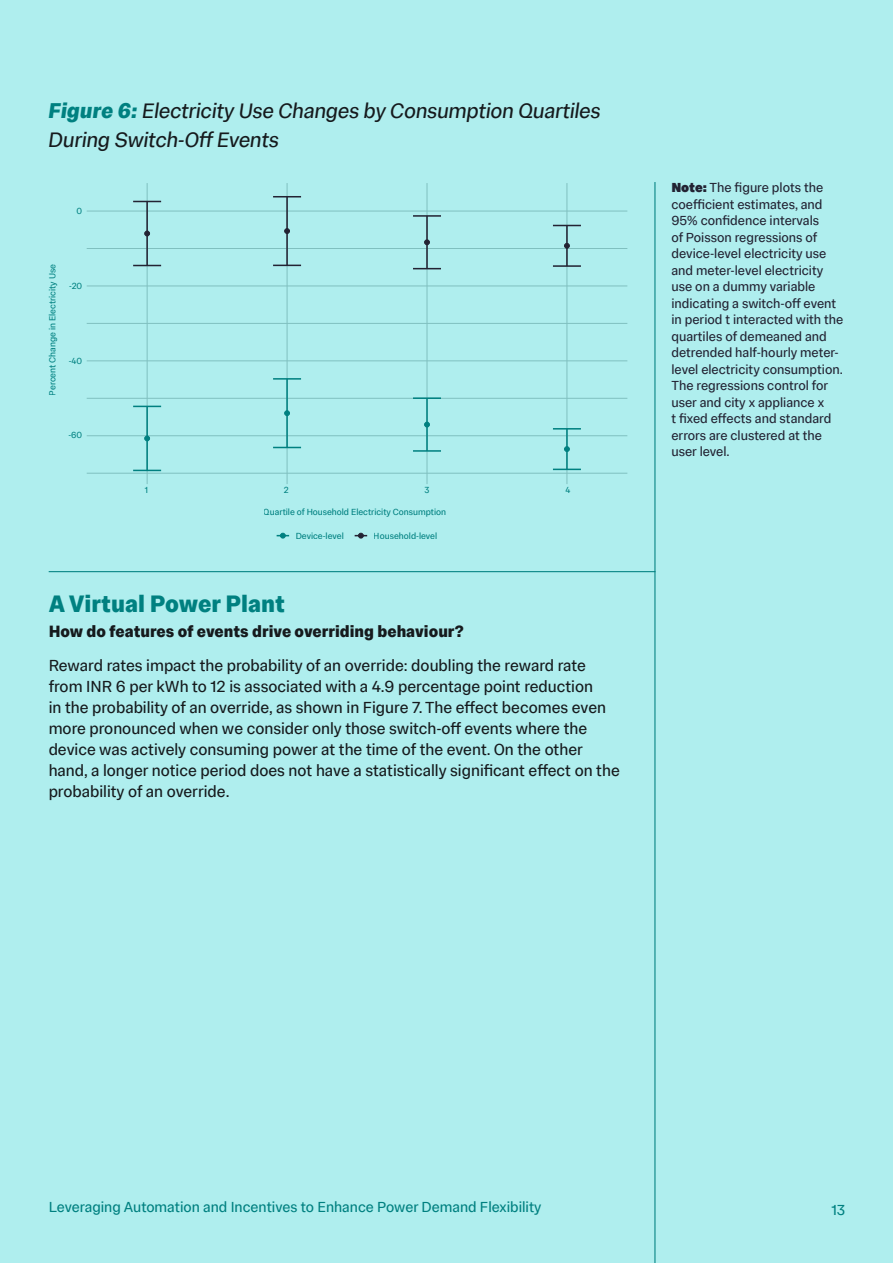
<style>
.page{position:relative;width:893px;height:1263px;background:#afeeee}
.page>*{position:absolute;margin:0;border:0;box-sizing:border-box;transform-origin:0 0}
.t1{font:700 24px "Imperial Sans Text";color:#008080}
.t2{font:21.6px/28.8px "Imperial Sans Text";color:#161a1d}
.t3{font:16.5px/21px "Imperial Sans Text";color:#161a1d}
.t4{font:700 16.5px "Imperial Sans Text";color:#161a1d}
.t5{font:15px "Imperial Sans Text";color:#008080}
.t6{font:13.5px/16.5px "Imperial Sans Text";color:#232333}
.t7{font:9.15px "Imperial Sans Text";color:#008080}
.s1{font-weight:700;color:#008080}
.s2{font-weight:800}
</style>
<div class="page">
<hr style="left:87px;top:473px;width:540px;height:1px;background:#80c0c0">
<hr style="left:87px;top:398px;width:540px;height:1px;background:#80c0c0">
<hr style="left:87px;top:323px;width:540px;height:1px;background:#80c0c0">
<hr style="left:87px;top:248px;width:540px;height:1px;background:#80c0c0">
<hr style="left:87px;top:435px;width:540px;height:1px;background:#80c0c0">
<hr style="left:87px;top:360px;width:540px;height:1px;background:#80c0c0">
<hr style="left:87px;top:286px;width:540px;height:1px;background:#80c0c0">
<hr style="left:87px;top:211px;width:540px;height:1px;background:#80c0c0">
<hr style="left:147px;top:183px;width:1px;height:301px;background:#80c0c0">
<hr style="left:287px;top:183px;width:1px;height:301px;background:#80c0c0">
<hr style="left:427px;top:183px;width:1px;height:301px;background:#80c0c0">
<hr style="left:567px;top:183px;width:1px;height:301px;background:#80c0c0">
<svg style="left:144px;top:435px;width:6px;height:6px"></svg>
<svg style="left:284px;top:410px;width:6px;height:6px"></svg>
<svg style="left:424px;top:422px;width:6px;height:5px"></svg>
<svg style="left:564px;top:446px;width:6px;height:6px"></svg>
<svg style="left:144px;top:231px;width:6px;height:5px"></svg>
<svg style="left:284px;top:228px;width:6px;height:6px"></svg>
<svg style="left:424px;top:239px;width:6px;height:6px"></svg>
<svg style="left:564px;top:243px;width:6px;height:6px"></svg>
<svg style="left:133px;top:406px;width:28px;height:1px"></svg>
<hr style="left:146px;top:406px;width:2px;height:64px;background:#008080">
<svg style="left:133px;top:470px;width:28px;height:1px"></svg>
<hr style="left:273px;top:378px;width:28px;height:2px;background:#008080">
<hr style="left:286px;top:379px;width:2px;height:68px;background:#008080">
<svg style="left:273px;top:447px;width:28px;height:1px"></svg>
<hr style="left:413px;top:397px;width:28px;height:2px;background:#008080">
<hr style="left:426px;top:398px;width:2px;height:53px;background:#008080">
<hr style="left:413px;top:450px;width:28px;height:2px;background:#008080">
<hr style="left:553px;top:428px;width:28px;height:2px;background:#008080">
<hr style="left:566px;top:429px;width:2px;height:40px;background:#008080">
<svg style="left:553px;top:469px;width:28px;height:1px"></svg>
<svg style="left:133px;top:201px;width:28px;height:1px"></svg>
<hr style="left:146px;top:201px;width:2px;height:64px;background:#232333">
<svg style="left:133px;top:265px;width:28px;height:1px"></svg>
<svg style="left:273px;top:196px;width:28px;height:1px"></svg>
<hr style="left:286px;top:197px;width:2px;height:68px;background:#232333">
<svg style="left:273px;top:265px;width:28px;height:1px"></svg>
<hr style="left:413px;top:215px;width:28px;height:2px;background:#232333">
<hr style="left:426px;top:216px;width:2px;height:53px;background:#232333">
<svg style="left:413px;top:268px;width:28px;height:1px"></svg>
<svg style="left:553px;top:225px;width:28px;height:1px"></svg>
<hr style="left:566px;top:225px;width:2px;height:41px;background:#232333">
<hr style="left:553px;top:265px;width:28px;height:2px;background:#232333">
<svg style="left:277px;top:533px;width:12px;height:5px"></svg>
<svg style="left:355px;top:533px;width:12px;height:5px"></svg>
<hr style="left:654px;top:182px;width:1px;height:1081px;background:#008080">
<hr style="left:49px;top:571px;width:606px;height:1px;background:#008080">
<p class="t2" style="left:48px;top:95px;width:558px"><span class="s1">Figure 6:</span> Electricity Use Changes by Consumption Quartiles<br>During Switch-Off Events</p>
<p class="t7" style="left:77px;top:204px;width:7px">0</p>
<p class="t7" style="left:46px;top:396px;width:133px;rotate:-90deg">Percent Change in Electricity Use</p>
<p class="t7" style="left:69px;top:279px;width:15px">-20</p>
<p class="t7" style="left:69px;top:354px;width:15px">-40</p>
<p class="t7" style="left:68px;top:428px;width:15px">-60</p>
<p class="t7" style="left:145px;top:483px;width:5px">1</p>
<p class="t7" style="left:284px;top:483px;width:6px">2</p>
<p class="t7" style="left:425px;top:483px;width:6px">3</p>
<p class="t7" style="left:565px;top:483px;width:6px">4</p>
<p class="t7" style="left:264px;top:505px;width:184px">Quartile of Household Electricity Consumption</p>
<p class="t7" style="left:296px;top:529px;width:50px">Device-level</p>
<p class="t7" style="left:374px;top:529px;width:65px">Household-level</p>
<p class="t1" style="left:49px;top:586px;width:238px">A Virtual Power Plant</p>
<p class="t4" style="left:49px;top:619px;width:417px">How do features of events drive overriding behaviour?</p>
<p class="t3" style="left:49px;top:654px;width:573px">Reward rates impact the probability of an override: doubling the reward rate from INR 6 per kWh to 12 is associated with a 4.9 percentage point reduction<br>in the probability of an override, as shown in Figure 7. The effect becomes even more pronounced when we consider only those switch-off events where the device was actively consuming power at the time of the event. On the other hand, a longer notice period does not have a statistically significant effect on the probability of an override.</p>
<p class="t6" style="left:671px;top:179px;width:173px"><span class="s2">Note:</span> The figure plots the coefficient estimates, and<br>95% confidence intervals<br>of Poisson regressions of device-level electricity use and meter-level electricity use on a dummy variable indicating a switch-off event in period t interacted with the quartiles of demeaned and detrended half-hourly meter&shy;level electricity consumption.<br>The regressions control for user and city x appliance x<br>t fixed effects and standard errors are clustered at the user level.</p>
<p class="t5" style="left:49px;top:1196px;width:494px">Leveraging Automation and Incentives to Enhance Power Demand Flexibility</p>
<p class="t5" style="left:831px;top:1199px;width:15px">13</p>
</div>
